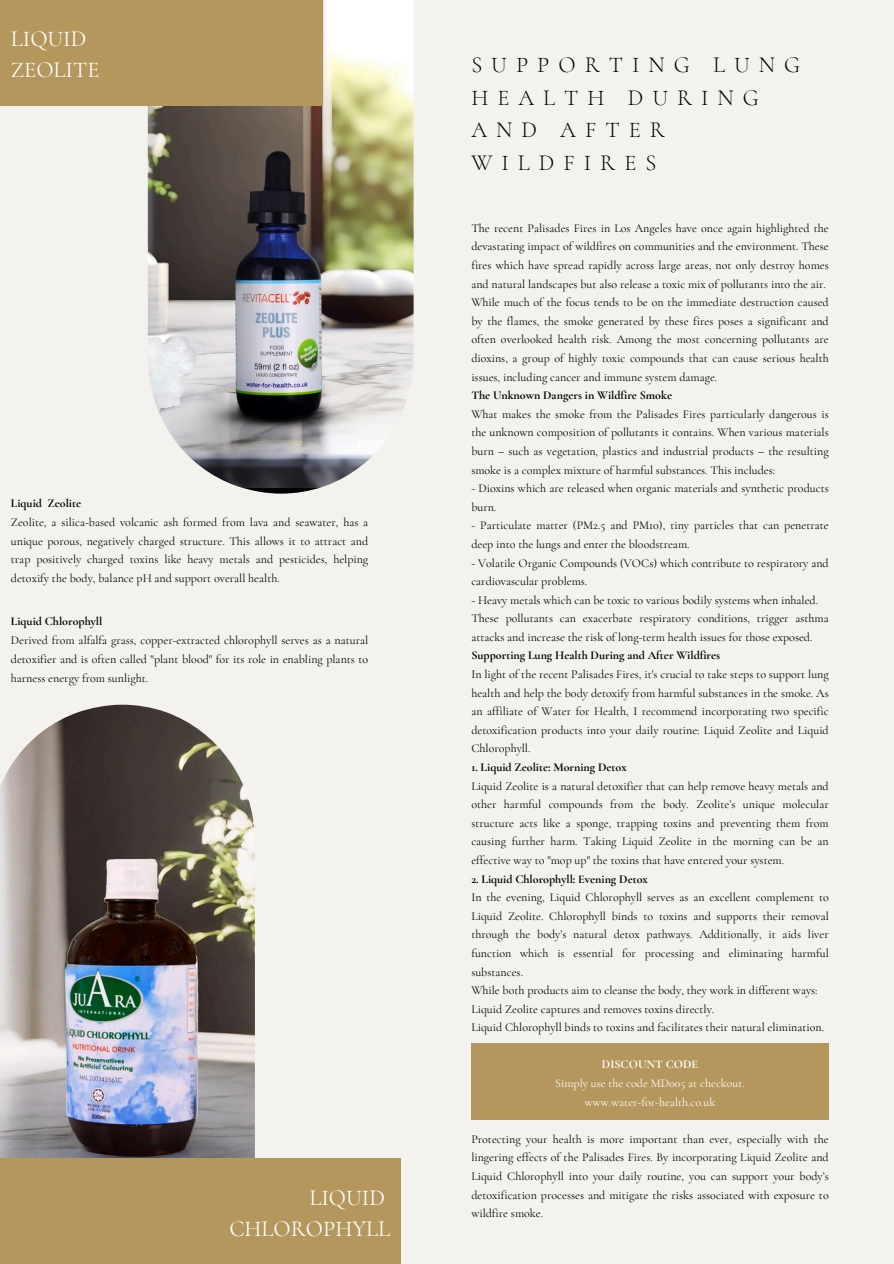
<style>
.page{position:relative;width:894px;height:1264px;background:#fff}
.page>*{position:absolute;margin:0;border:0;box-sizing:border-box;transform-origin:0 0}
.t1{font:300 22.5px/32.7px "Cormorant SC";letter-spacing:.4em;color:#000}
.t2{font:22.5px/31.5px "Cormorant SC";color:#fff;text-align:right}
.t3{font:12px/18.6px "Cormorant Garamond";color:#000;text-align:justify}
.t4{font:700 12px "Cormorant Garamond";color:#000}
.t5{font:12px "Cormorant Garamond";color:#fff}
.t6{font:700 12px "Cormorant Garamond";color:#fff}
.s1{font-weight:700}
</style>
<div class="page">
<div style="left:0;top:0;width:893px;height:1263px;background:#f4f2ef"></div>
<img style="left:148px;top:0;width:265px;height:493px">
<img style="left:0;top:704px;width:255px;height:454px">
<div style="left:0;top:0;width:322px;height:105px;background:#b4975c"></div>
<div style="left:0;top:1158px;width:401px;height:105px;background:#b4975c"></div>
<div style="left:471px;top:1043px;width:357px;height:77px;background:#b4975c"></div>
<p class="t2" style="left:11px;top:23px;width:90px;text-align:left">LIQUID<br>ZEOLITE</p>
<p class="t3" style="left:11px;top:494px;width:359px;text-align:left;text-indent:37px"><span class="s1">Zeolite<br></span>Zeolite, a silica-based volcanic ash formed from lava and seawater, has a unique porous, negatively charged structure. This allows it to attract and</p>
<p class="t3" style="left:11px;top:550px;width:359px">trap positively charged toxins like heavy metals and pesticides, helping detoxify the body, balance pH and support overall health.</p>
<p class="t4" style="left:11px;top:496px;width:33px">Liquid</p>
<p class="t4" style="left:11px;top:614px;width:93px">Liquid Chlorophyll</p>
<h1 class="t3" style="left:11px;top:630px;width:359px;line-height:19px">Derived from alfalfa grass, copper-extracted chlorophyll serves as a natural detoxifier and is often called "plant blood" for its role in enabling plants to harness energy from sunlight.</h1>
<p class="t2" style="left:229px;top:1181px;width:162px">LIQUID<br>CHLOROPHYLL</p>
<p class="t1" style="left:471px;top:48px;width:330px">SUPPORTING LUNG<br>HEALTH DURING<br>AND AFTER<br>WILDFIRES</p>
<h1 class="t3" style="left:471px;top:219px;width:359px">The recent Palisades Fires in Los Angeles have once again highlighted the devastating impact of wildfires on communities and the environment. These fires which have spread rapidly across large areas, not only destroy homes and natural landscapes but also release a toxic mix of pollutants into the air.</h1>
<p class="t3" style="left:471px;top:293px;width:359px">While much of the focus tends to be on the immediate destruction caused by the flames, the smoke generated by these fires poses a significant and often overlooked health risk. Among the most concerning pollutants are dioxins, a group of highly toxic compounds that can cause serious health issues, including cancer and immune system damage.</p>
<p class="t4" style="left:471px;top:388px;width:202px">The Unknown Dangers in Wildfire Smoke</p>
<p class="t3" style="left:471px;top:404px;width:359px">What makes the smoke from the Palisades Fires particularly dangerous is the unknown composition of pollutants it contains. When various materials burn – such as vegetation, plastics and industrial products – the resulting smoke is a complex mixture of harmful substances. This includes:</p>
<p class="t3" style="left:471px;top:479px;width:359px">- Dioxins which are released when organic materials and synthetic products burn.</p>
<p class="t3" style="left:471px;top:516px;width:359px">- Particulate matter (PM2.5 and PM10), tiny particles that can penetrate deep into the lungs and enter the bloodstream.</p>
<p class="t3" style="left:471px;top:553px;width:359px">- Volatile Organic Compounds (VOCs) which contribute to respiratory and cardiovascular problems.</p>
<p class="t3" style="left:471px;top:590px;width:348px">- Heavy metals which can be toxic to various bodily systems when inhaled.</p>
<p class="t3" style="left:471px;top:609px;width:359px">These pollutants can exacerbate respiratory conditions, trigger asthma attacks and increase the risk of long-term health issues for those exposed.</p>
<p class="t4" style="left:471px;top:648px;width:250px">Supporting Lung Health During and After Wildfires</p>
<p class="t3" style="left:471px;top:665px;width:359px">In light of the recent Palisades Fires, it's crucial to take steps to support lung health and help the body detoxify from harmful substances in the smoke. As an affiliate of Water for Health, I recommend incorporating two specific detoxification products into your daily routine: Liquid Zeolite and Liquid Chlorophyll.</p>
<p class="t4" style="left:471px;top:760px;width:157px">1. Liquid Zeolite: Morning Detox</p>
<p class="t3" style="left:471px;top:776px;width:359px">Liquid Zeolite is a natural detoxifier that can help remove heavy metals and other harmful compounds from the body. Zeolite’s unique molecular structure acts like a sponge, trapping toxins and preventing them from causing further harm. Taking Liquid Zeolite in the morning can be an effective way to "mop up" the toxins that have entered your system.</p>
<p class="t4" style="left:471px;top:871px;width:178px">2. Liquid Chlorophyll: Evening Detox</p>
<p class="t3" style="left:471px;top:888px;width:359px">In the evening, Liquid Chlorophyll serves as an excellent complement to Liquid Zeolite. Chlorophyll binds to toxins and supports their removal through the body’s natural detox pathways. Additionally, it aids liver function which is essential for processing and eliminating harmful substances.</p>
<p class="t3" style="left:471px;top:981px;width:348px">While both products aim to cleanse the body, they work in different ways:</p>
<p class="t3" style="left:471px;top:999px;width:244px">Liquid Zeolite captures and removes toxins directly.</p>
<p class="t3" style="left:471px;top:1018px;width:354px">Liquid Chlorophyll binds to toxins and facilitates their natural elimination.</p>
<p class="t6" style="left:601px;top:1057px;width:98px">DISCOUNT CODE</p>
<p class="t5" style="left:555px;top:1075px;width:191px">Simply use the code MD005 at checkout.</p>
<p class="t5" style="left:584px;top:1094px;width:132px">www.water-for-health.co.uk</p>
<p class="t3" style="left:471px;top:1129px;width:359px">Protecting your health is more important than ever, especially with the lingering effects of the Palisades Fires. By incorporating Liquid Zeolite and Liquid Chlorophyll into your daily routine, you can support your body’s detoxification processes and mitigate the risks associated with exposure to wildfire smoke.</p>
</div>
